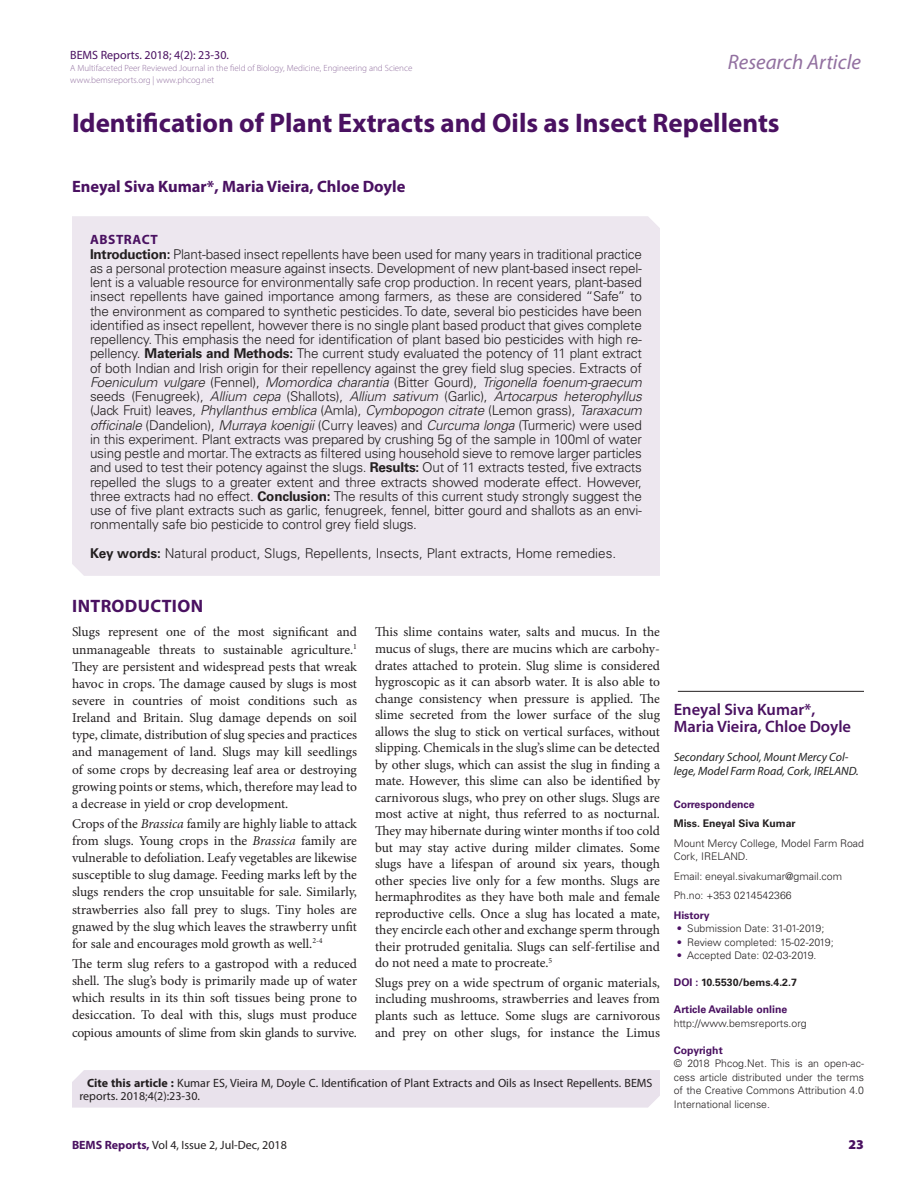
<style>
.page{position:relative;width:918px;height:1188px;background:#fff}
.page>*{position:absolute;margin:0;border:0;box-sizing:border-box;transform-origin:0 0}
.CT{font:700 27px "Myriad Pro";color:#4a1161}
.t1{font:italic 21px "Myriad Pro";color:#9270a0}
._1_HD{font:700 18px "Myriad Pro";letter-spacing:.02em;color:#4a1161}
.CA{font:600 16.5px/17.1px "Myriad Pro";color:#4a1161}
.CA-2{font:700 16.5px "Myriad Pro";color:#4a1161}
.TXT{font:13.5px/16.5px "Minion Pro";letter-spacing:-.005em;color:#231f20;text-align:justify}
.ABS_TXT{font:300 13.5px/14.2px "Univers LT Std";color:#231f20;text-align:justify}
.ABS_HD{font:700 13.5px "Myriad Pro";letter-spacing:.04em;color:#4a1161}
.RRH{font:900 13.5px "Myriad Pro";color:#4a1161}
.LRH{font:12px/13.5px "Myriad Pro";color:#231f20}
.CA_Aff{font:italic 12px/13.5px "Myriad Pro";color:#222}
.RRH-2{font:12px "Myriad Pro";color:#231f20}
.t2{font:12px "Myriad Pro";color:#4a1161}
.ABS_AU_ADD{font:300 10.5px/13.5px "Univers LT Std";color:#231f20;text-align:justify}
.ABS_TXT-2{font:300 10.5px/13.5px "Univers LT Std";color:#231f20}
.ABS_AU_ADD-2{font:700 10.5px "Univers LT Std";color:#4a1161}
.ABS_AU_ADD-3{font:700 10.5px "Univers LT Std";color:#231f20}
.ABS_TXT-3{font:700 10.5px "Univers LT Std";color:#4a1161}
.ABS_TXT-4{font:700 10.5px "Univers LT Std";color:#231f20}
.t3{font:300 9px/12px "Myriad Pro";color:#9270a0}
.s1{font-weight:700}
.s2{font-style:italic}
.s3{color:#4a1161}
.s4{font-weight:700;color:#4a1161}
</style>
<div class="page">
<hr style="left:678px;top:691px;width:186px;height:1px;background:#231f20">
<div style="left:72px;top:1070px;width:588px;height:38px;background:#e9e2ec"></div>
<div style="left:72px;top:216px;width:588px;height:360px;background:#ede7ef"></div>
<p class="t2" style="left:70px;top:47px;width:160px">BEMS Reports. 2018; 4(2): 23-30.</p>
<p class="t3" style="left:70px;top:62px;width:344px">A Multifaceted Peer Reviewed Journal in the field of Biology, Medicine, Engineering and Science www.bemsreports.org | www.phcog.net</p>
<h2 class="t1" style="left:728px;top:49px;width:135px">Research Article</h2>
<p class="CT" style="left:72px;top:105px;width:709px">Identification of Plant Extracts and Oils as Insect Repellents</p>
<p class="CA-2" style="left:72px;top:175px;width:335px">Eneyal Siva Kumar*, Maria Vieira, Chloe Doyle</p>
<p class="ABS_HD" style="left:90px;top:231px;width:69px">ABSTRACT</p>
<p class="ABS_TXT" style="left:90px;top:247px;width:554px"><span class="s1">Introduction:</span> Plant-based insect repellents have been used for many years in traditional practice as a personal protection measure against insects. Development of new plant-based insect repel&shy;lent is a valuable resource for environmentally safe crop production. In recent years, plant-based insect repellents have gained importance among farmers, as these are considered “Safe” to the environment as compared to synthetic pesticides. To date, several bio pesticides have been identified as insect repellent, however there is no single plant based product that gives complete repellency. This emphasis the need for identification of plant based bio pesticides with high re&shy;pellency. <span class="s1">Materials and Methods:</span> The current study evaluated the potency of 11 plant extract of both Indian and Irish origin for their repellency against the grey field slug species. Extracts of <span class="s2">Foeniculum vulgare</span> (Fennel), <span class="s2">Momordica charantia</span> (Bitter Gourd), <span class="s2">Trigonella foenum-graecum </span>seeds (Fenugreek), <span class="s2">Allium cepa</span> (Shallots), <span class="s2">Allium sativum</span> (Garlic), <span class="s2">Artocarpus heterophyllus </span>(Jack Fruit) leaves, <span class="s2">Phyllanthus emblica</span> (Amla), <span class="s2">Cymbopogon citrate</span> (Lemon grass), <span class="s2">Taraxacum officinale</span> (Dandelion), <span class="s2">Murraya koenigii</span> (Curry leaves) and <span class="s2">Curcuma longa</span> (Turmeric) were used in this experiment. Plant extracts was prepared by crushing 5g of the sample in 100ml of water using pestle and mortar. The extracts as filtered using household sieve to remove larger particles and used to test their potency against the slugs. <span class="s1">Results:</span> Out of 11 extracts tested, five extracts repelled the slugs to a greater extent and three extracts showed moderate effect. However, three extracts had no effect. <span class="s1">Conclusion:</span> The results of this current study strongly suggest the use of five plant extracts such as garlic, fenugreek, fennel, bitter gourd and shallots as an envi&shy;ronmentally safe bio pesticide to control grey field slugs.</p>
<p class="ABS_TXT" style="left:90px;top:546px;width:528px"><span class="s1">Key words:</span> Natural product, Slugs, Repellents, Insects, Plant extracts, Home remedies.</p>
<p class="_1_HD" style="left:72px;top:594px;width:132px">INTRODUCTION</p>
<p class="TXT" style="left:72px;top:624px;width:287px;line-height:17.1px">Slugs represent one of the most significant and unmanageable threats to sustainable agriculture.<sup>1<br></sup>They are persistent and widespread pests that wreak havoc in crops. The damage caused by slugs is most severe in countries of moist conditions such as Ireland and Britain. Slug damage depends on soil type, climate, distribution of slug species and practices and management of land. Slugs may kill seedlings of some crops by decreasing leaf area or destroying growing points or stems, which, therefore may lead to a decrease in yield or crop development.</p>
<p class="TXT" style="left:72px;top:815px;width:287px;line-height:17.1px">Crops of the <span class="s2">Brassica</span> family are highly liable to attack from slugs. Young crops in the <span class="s2">Brassica</span> family are vulnerable to defoliation. Leafy vegetables are likewise susceptible to slug damage. Feeding marks left by the slugs renders the crop unsuitable for sale. Similarly, strawberries also fall prey to slugs. Tiny holes are gnawed by the slug which leaves the strawberry unfit for sale and encourages mold growth as well.<sup>2-4</sup></p>
<p class="TXT" style="left:72px;top:955px;width:287px;line-height:17.1px">The term slug refers to a gastropod with a reduced shell. The slug’s body is primarily made up of water which results in its thin soft tissues being prone to desiccation. To deal with this, slugs must produce copious amounts of slime from skin glands to survive.</p>
<p class="TXT" style="left:375px;top:624px;width:287px">This slime contains water, salts and mucus. In the mucus of slugs, there are mucins which are carbohy&shy;drates attached to protein. Slug slime is considered hygroscopic as it can absorb water. It is also able to change consistency when pressure is applied. The slime secreted from the lower surface of the slug allows the slug to stick on vertical surfaces, without slipping. Chemicals in the slug’s slime can be detected by other slugs, which can assist the slug in finding a mate. However, this slime can also be identified by carnivorous slugs, who prey on other slugs. Slugs are most active at night, thus referred to as nocturnal.<br>They may hibernate during winter months if too cold but may stay active during milder climates. Some slugs have a lifespan of around six years, though other species live only for a few months. Slugs are hermaphrodites as they have both male and female reproductive cells. Once a slug has located a mate, they encircle each other and exchange sperm through their protruded genitalia. Slugs can self-fertilise and do not need a mate to procreate.<sup>5</sup></p>
<p class="TXT" style="left:375px;top:974px;width:287px">Slugs prey on a wide spectrum of organic materials, including mushrooms, strawberries and leaves from plants such as lettuce. Some slugs are carnivorous and prey on other slugs, for instance the Limus</p>
<p class="LRH" style="left:80px;top:1076px;width:575px;text-indent:8px"><span class="s1">Cite this article :</span> Kumar ES, Vieira M, Doyle C. Identification of Plant Extracts and Oils as Insect Repellents. BEMS reports. 2018;4(2):23-30.</p>
<p class="CA" style="left:674px;top:700px;width:179px">Eneyal Siva Kumar*,<br>Maria Vieira, Chloe Doyle</p>
<p class="CA_Aff" style="left:674px;top:750px;width:187px">Secondary School, Mount Mercy Col&shy;lege, Model Farm Road, Cork, IRELAND.</p>
<p class="ABS_TXT-3" style="left:674px;top:798px;width:82px">Correspondence</p>
<p class="ABS_TXT-4" style="left:674px;top:817px;width:123px">Miss. Eneyal Siva Kumar</p>
<p class="ABS_TXT-2" style="left:674px;top:836px;width:192px">Mount Mercy College, Model Farm Road<br>Cork, IRELAND.</p>
<p class="ABS_TXT-2" style="left:674px;top:869px;width:170px">Email: eneyal.sivakumar@gmail.com</p>
<p class="ABS_TXT-2" style="left:674px;top:889px;width:119px">Ph.no: +353 0214542366</p>
<p class="ABS_TXT-3" style="left:674px;top:909px;width:37px">History</p>
<p class="ABS_AU_ADD" style="left:677px;top:922px;width:149px"><span class="s3">•</span> Submission Date: 31-01-2019;</p>
<p class="ABS_AU_ADD" style="left:677px;top:935px;width:158px"><span class="s3">•</span> Review completed: 15-02-2019;</p>
<p class="ABS_AU_ADD" style="left:677px;top:949px;width:141px"><span class="s3">•</span> Accepted Date: 02-03-2019.</p>
<p class="ABS_AU_ADD-3" style="left:674px;top:976px;width:125px"><span class="s3">DOI :</span> 10.5530/bems.4.2.7</p>
<p class="ABS_AU_ADD-2" style="left:674px;top:1003px;width:115px">Article Available online</p>
<p class="ABS_AU_ADD" style="left:674px;top:1016px;width:134px">http://www.bemsreports.org</p>
<p class="ABS_AU_ADD-2" style="left:674px;top:1044px;width:50px">Copyright</p>
<p class="ABS_AU_ADD" style="left:674px;top:1057px;width:192px">© 2018 Phcog.Net. This is an open-ac&shy;cess article distributed under the terms of the Creative Commons Attribution 4.0<br>International license<span class="s3">.</span></p>
<p class="RRH-2" style="left:72px;top:1138px;width:216px"><span class="s4">BEMS Reports,</span> Vol 4, Issue 2, Jul-Dec, 2018</p>
<p class="RRH" style="left:849px;top:1136px;width:17px">23</p>
</div>
